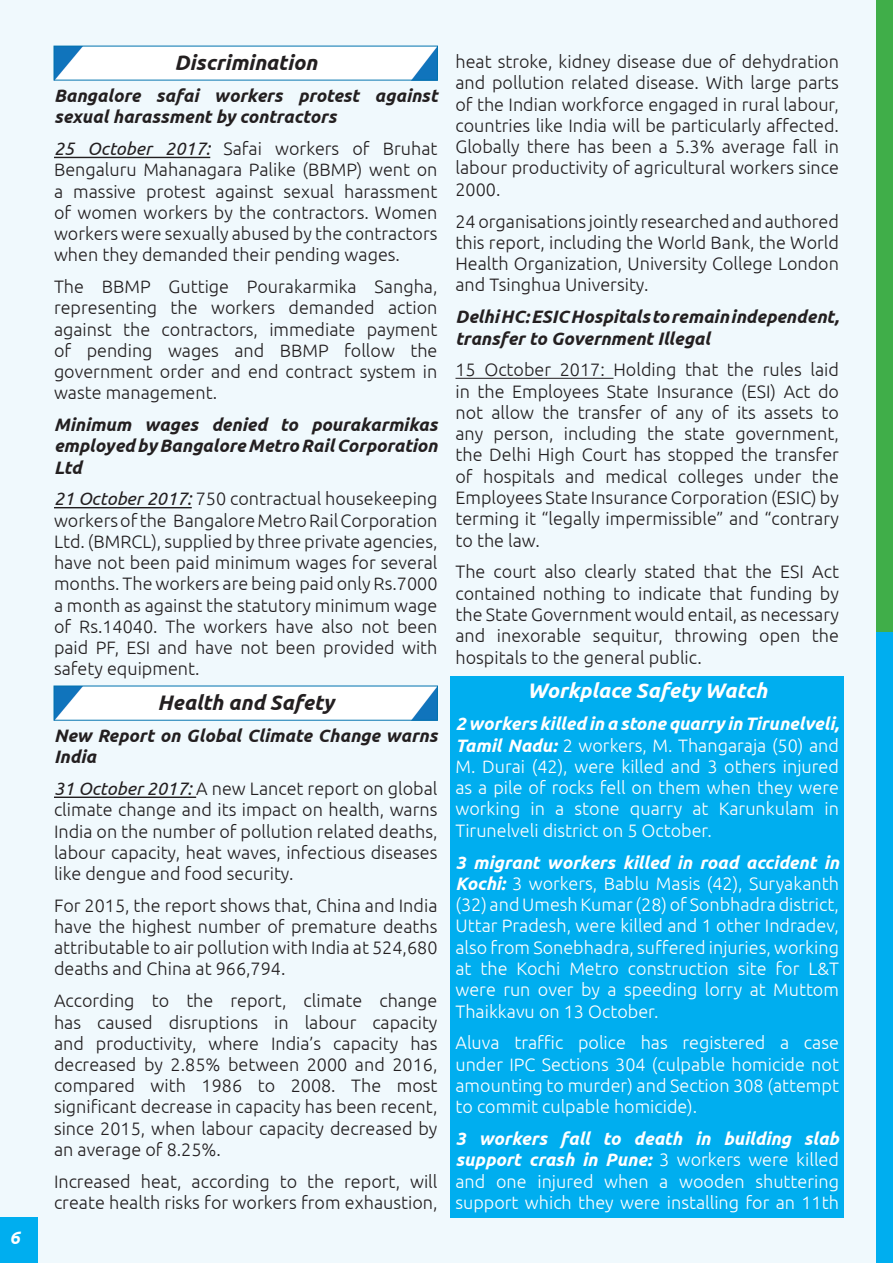
<style>
.page{position:relative;width:893px;height:1263px;background:#fff}
.page>*{position:absolute;margin:0;border:0;box-sizing:border-box;transform-origin:0 0}
.Paragraph_Style_1{font:italic 700 21px "Ubuntu";color:#231f20}
.Paragraph_Style_1-2{font:italic 700 21px "Ubuntu";color:#fff}
.Paragraph_Style_1-3{font:300 18px/21.1px "Ubuntu";color:#231f20;text-align:justify}
.Paragraph_Style_1-4{font:300 18px/21.3px "Ubuntu";color:#fff;text-align:justify}
.Paragraph_Style_1-5{font:italic 700 18px/21.1px "Ubuntu";color:#231f20}
.t1{font:italic 700 18px "Ubuntu";color:#fff}
.s1{font-weight:400;font-style:italic}
.s2{font-weight:700;font-style:italic}
</style>
<div class="page">
<div style="left:0;top:1px;width:893px;height:1262px;background:#f0f9fd"></div>
<div style="left:0;top:1218px;width:38px;height:45px;background:#00aeef"></div>
<div style="left:451px;top:676px;width:393px;height:542px;background:#00aeef"></div>
<div style="left:56px;top:48px;width:380px;height:30px;background:#fff"></div>
<div style="left:56px;top:688px;width:380px;height:31px;background:#fff"></div>
<div style="left:877px;top:0;width:16px;height:632px;background:#40ae49"></div>
<div style="left:877px;top:632px;width:16px;height:631px;background:#00aeef"></div>
<hr style="left:54px;top:157px;width:156px;height:1px;background:#231f20">
<hr style="left:54px;top:507px;width:138px;height:1px;background:#231f20">
<hr style="left:54px;top:796px;width:142px;height:2px;background:#231f20">
<hr style="left:455px;top:378px;width:158px;height:1px;background:#231f20">
<p class="t1" style="left:9px;top:1226px;width:12px">6</p>
<p class="Paragraph_Style_1" style="left:175px;top:50px;width:144px">Discrimination</p>
<p class="Paragraph_Style_1-5" style="left:54px;top:85px;width:385px">Bangalore safai workers protest against sexual harassment by contractors</p>
<p class="Paragraph_Style_1-3" style="left:54px;top:138px;width:385px"><span class="s1">25 October 2017:</span> Safai workers of Bruhat Bengaluru Mahanagara Palike (BBMP) went on a massive protest against sexual harassment of women workers by the contractors. Women workers were sexually abused by the contractors when they demanded their pending wages.</p>
<p class="Paragraph_Style_1-3" style="left:54px;top:276px;width:385px">The BBMP Guttige Pourakarmika Sangha, representing the workers demanded action against the contractors, immediate payment of pending wages and BBMP follow the government order and end contract system in waste management.</p>
<p class="Paragraph_Style_1-5" style="left:54px;top:414px;width:385px;text-align:justify">Minimum wages denied to pourakarmikas employed by Bangalore Metro Rail Corporation Ltd</p>
<p class="Paragraph_Style_1-3" style="left:54px;top:488px;width:385px"><span class="s1">21 October 2017:</span> 750 contractual housekeeping workers of the Bangalore Metro Rail Corporation Ltd. (BMRCL), supplied by three private agencies, have not been paid minimum wages for several months. The workers are being paid only Rs.7000 a month as against the statutory minimum wage of Rs.14040. The workers have also not been paid PF, ESI and have not been provided with safety equipment.</p>
<p class="Paragraph_Style_1" style="left:158px;top:690px;width:178px">Health and Safety</p>
<p class="Paragraph_Style_1-5" style="left:54px;top:725px;width:385px">New Report on Global Climate Change warns<br>India</p>
<p class="Paragraph_Style_1-3" style="left:54px;top:778px;width:385px"><span class="s1">31 October 2017:</span> A new Lancet report on global climate change and its impact on health, warns India on the number of pollution related deaths, labour capacity, heat waves, infectious diseases like dengue and food security.</p>
<p class="Paragraph_Style_1-3" style="left:54px;top:894px;width:385px">For 2015, the report shows that, China and India have the highest number of premature deaths attributable to air pollution with India at 524,680 deaths and China at 966,794.</p>
<p class="Paragraph_Style_1-3" style="left:54px;top:990px;width:385px">According to the report, climate change has caused disruptions in labour capacity and productivity, where India’s capacity has decreased by 2.85% between 2000 and 2016, compared with 1986 to 2008. The most significant decrease in capacity has been recent, since 2015, when labour capacity decreased by an average of 8.25%.</p>
<p class="Paragraph_Style_1-3" style="left:54px;top:1170px;width:385px">Increased heat, according to the report, will create health risks for workers from exhaustion,</p>
<p class="Paragraph_Style_1-3" style="left:455px;top:50px;width:385px">heat stroke, kidney disease due of dehydration and pollution related disease. With large parts of the Indian workforce engaged in rural labour, countries like India will be particularly affected.<br>Globally there has been a 5.3% average fall in labour productivity of agricultural workers since 2000.</p>
<p class="Paragraph_Style_1-3" style="left:455px;top:210px;width:385px">24 organisations jointly researched and authored this report, including the World Bank, the World Health Organization, University College London and Tsinghua University.</p>
<p class="Paragraph_Style_1-5" style="left:455px;top:306px;width:385px">Delhi HC: ESIC Hospitals to remain independent, transfer to Government Illegal</p>
<p class="Paragraph_Style_1-3" style="left:455px;top:359px;width:385px">15 October 2017: Holding that the rules laid in the Employees State Insurance (ESI) Act do not allow the transfer of any of its assets to any person, including the state government, the Delhi High Court has stopped the transfer of hospitals and medical colleges under the Employees State Insurance Corporation (ESIC) by terming it “legally impermissible” and “contrary to the law.</p>
<p class="Paragraph_Style_1-3" style="left:455px;top:561px;width:385px">The court also clearly stated that the ESI Act contained nothing to indicate that funding by the State Government would entail, as necessary and inexorable sequitur, throwing open the hospitals to the general public.</p>
<p class="Paragraph_Style_1-2" style="left:527px;top:678px;width:241px">Workplace Safety Watch</p>
<p class="Paragraph_Style_1-4" style="left:455px;top:713px;width:385px"><span class="s2">2 workers killed in a stone quarry in Tirunelveli, Tamil Nadu:</span> 2 workers, M. Thangaraja (50) and M. Durai (42), were killed and 3 others injured as a pile of rocks fell on them when they were working in a stone quarry at Karunkulam in Tirunelveli district on 5 October.</p>
<p class="Paragraph_Style_1-4" style="left:455px;top:851px;width:385px"><span class="s2">3 migrant workers killed in road accident in Kochi:</span> 3 workers, Bablu Masis (42), Suryakanth (32) and Umesh Kumar (28) of Sonbhadra district, Uttar Pradesh, were killed and 1 other Indradev, also from Sonebhadra, suffered injuries, working at the Kochi Metro construction site for L&amp;T were run over by a speeding lorry at Muttom Thaikkavu on 13 October.</p>
<p class="Paragraph_Style_1-4" style="left:455px;top:1032px;width:385px">Aluva traffic police has registered a case under IPC Sections 304 (culpable homicide not amounting to murder) and Section 308 (attempt to commit culpable homicide).</p>
<p class="Paragraph_Style_1-4" style="left:455px;top:1128px;width:385px"><span class="s2">3 workers fall to death in building slab support crash in Pune:</span> 3 workers were killed and one injured when a wooden shuttering support which they were installing for an 11th</p>
</div>
